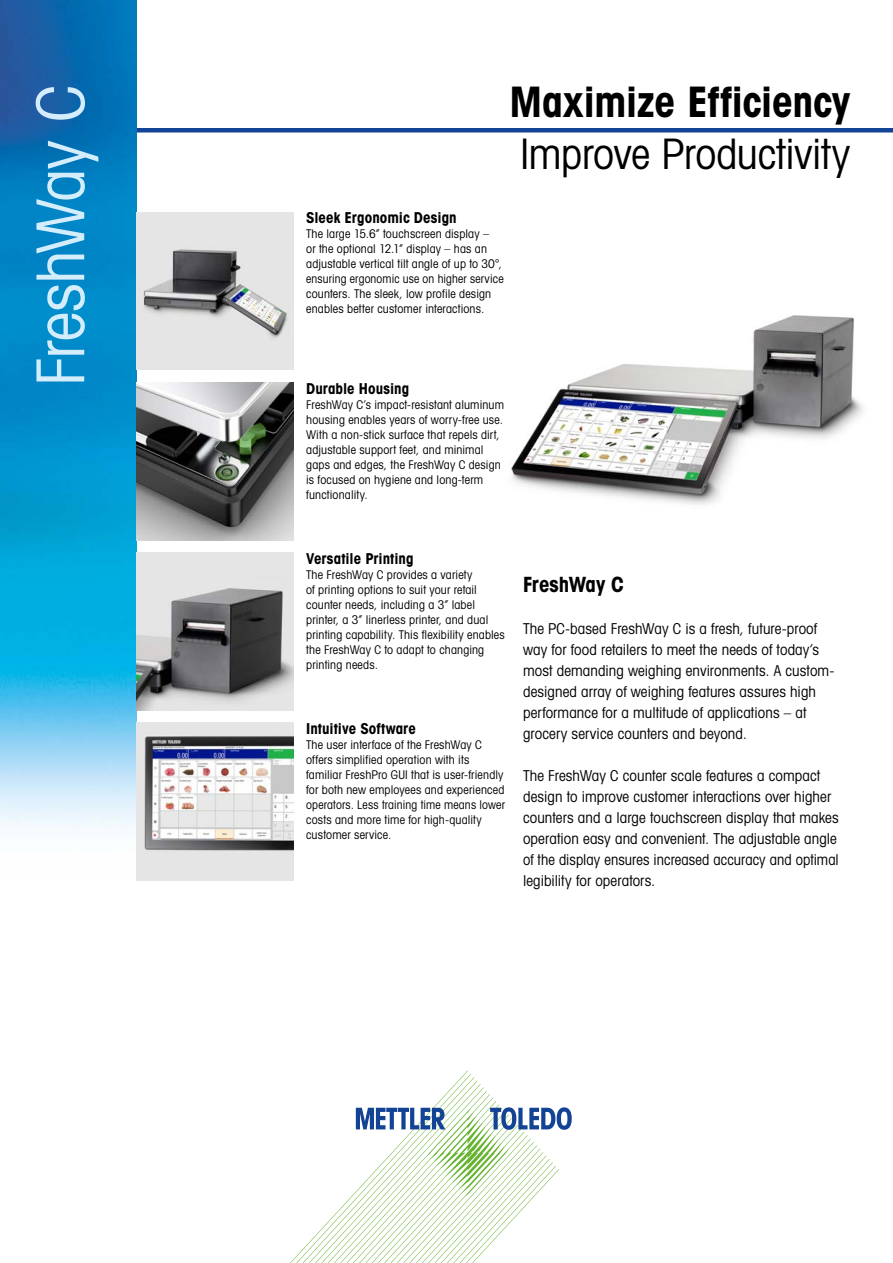
<style>
.page{position:relative;width:893px;height:1263px;background:#fff}
.page>*{position:absolute;margin:0;border:0;box-sizing:border-box;transform-origin:0 0}
.t1{font:66px "Avant Gardefor MT Bk";letter-spacing:-.015em;color:#d4edfc}
.t2{font:42px "Avant Gardefor MT Bk";letter-spacing:-.01em;color:#000}
.t3{font:42px "Avant Gardefor MT Bd";letter-spacing:-.01em;color:#000}
.t4{font:21px "Avant Gardefor MT Bd";color:#000}
.t5{font:15px/21px "Avant Gardefor MT Bk";letter-spacing:.005em;color:#000}
.t6{font:15px "Avant Gardefor MT Bd";color:#000}
.t7{font:12px/15px "Avant Gardefor MT Bk";letter-spacing:.015em;color:#000}
</style>
<div class="page">
<svg style="left:290px;top:1070px;width:282px;height:193px"></svg>
<hr style="left:111px;top:128px;width:782px;height:4px;background:#134395">
<img style="left:0;top:0;width:136px;height:829px">
<img style="left:136px;top:723px;width:157px;height:157px">
<img style="left:136px;top:553px;width:157px;height:157px">
<img style="left:136px;top:383px;width:157px;height:157px">
<img style="left:136px;top:213px;width:157px;height:157px">
<img style="left:511px;top:315px;width:352px;height:190px">
<h1 class="t1" style="left:20px;top:386px;width:303px;rotate:-90deg">FreshWay C</h1>
<h2 class="t3" style="left:510px;top:75px;width:342px">Maximize Efficiency</h2>
<h2 class="t2" style="left:520px;top:128px;width:332px">Improve Productivity</h2>
<p class="t6" style="left:306px;top:208px;width:152px">Sleek Ergonomic Design</p>
<p class="t7" style="left:306px;top:226px;width:199px">The large 15.6” touchscreen display –<br>or the optional 12.1” display – has an adjustable vertical tilt angle of up to 30°, ensuring ergonomic use on higher service counters. The sleek, low profile design enables better customer interactions.</p>
<p class="t6" style="left:306px;top:379px;width:105px">Durable Housing</p>
<p class="t7" style="left:306px;top:396px;width:199px">FreshWay C’s impact-resistant aluminum housing enables years of worry-free use.<br>With a non-stick surface that repels dirt, adjustable support feet, and minimal gaps and edges, the FreshWay C design is focused on hygiene and long-term functionality.</p>
<p class="t6" style="left:306px;top:549px;width:109px">Versatile Printing</p>
<p class="t7" style="left:306px;top:567px;width:200px">The FreshWay C provides a variety<br>of printing options to suit your retail counter needs, including a 3” label printer, a 3” linerless printer, and dual printing capability. This flexibility enables the FreshWay C to adapt to changing printing needs.</p>
<p class="t6" style="left:306px;top:719px;width:111px">Intuitive Software</p>
<p class="t7" style="left:306px;top:737px;width:200px">The user interface of the FreshWay C offers simplified operation with its familiar FreshPro GUI that is user-friendly for both new employees and experienced operators. Less training time means lower costs and more time for high-quality customer service.</p>
<h3 class="t4" style="left:523px;top:571px;width:103px">FreshWay C</h3>
<p class="t5" style="left:523px;top:618px;width:313px">The PC-based FreshWay C is a fresh, future-proof way for food retailers to meet the needs of today’s most demanding weighing environments. A custom&shy;designed array of weighing features assures high performance for a multitude of applications – at grocery service counters and beyond.</p>
<p class="t5" style="left:523px;top:765px;width:317px">The FreshWay C counter scale features a compact design to improve customer interactions over higher counters and a large touchscreen display that makes operation easy and convenient. The adjustable angle of the display ensures increased accuracy and optimal legibility for operators.</p>
</div>
